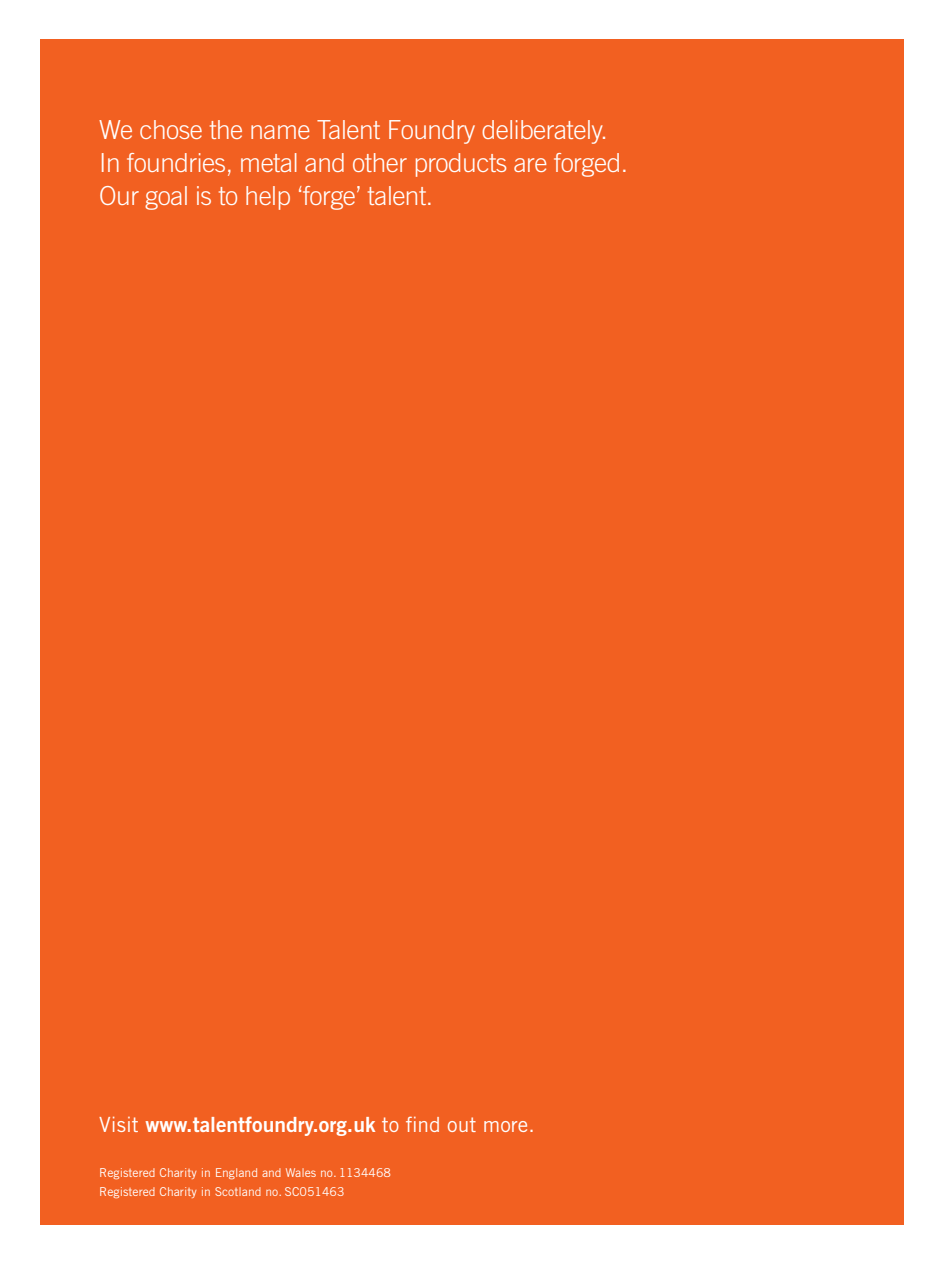
<style>
.page{position:relative;width:943px;height:1265px;background:#fff}
.page>*{position:absolute;margin:0;border:0;box-sizing:border-box;transform-origin:0 0}
.t1{font:300 26.25px/33.2px "Trade Gothic LT Std";letter-spacing:-.02em;color:#fff}
.t2{font:21px "Trade Gothic LT Std Bd 2";color:#fff}
.t3{font:12.25px/19.2px "Trade Gothic LT Std";color:#fff}
.s1{font-family:"Trade Gothic LT Std"}
</style>
<div class="page">
<div style="left:40px;top:40px;width:863px;height:1185px;background:#f26021"></div>
<p class="t1" style="left:99px;top:115px;width:530px">We chose the name Talent Foundry deliberately.<br>In foundries, metal and other products are forged. our goal is to help ‘forge’ talent.</p>
<p class="t2" style="left:99px;top:1117px;width:437px"><span class="s1">Visit</span> www.talentfoundry.org.uk <span class="s1">to find out more.</span></p>
<p class="t3" style="left:99px;top:1164px;width:293px">Registered Charity in England and Wales no. 1134468<br>Registered Charity in Scotland no. SC051463</p>
</div>
